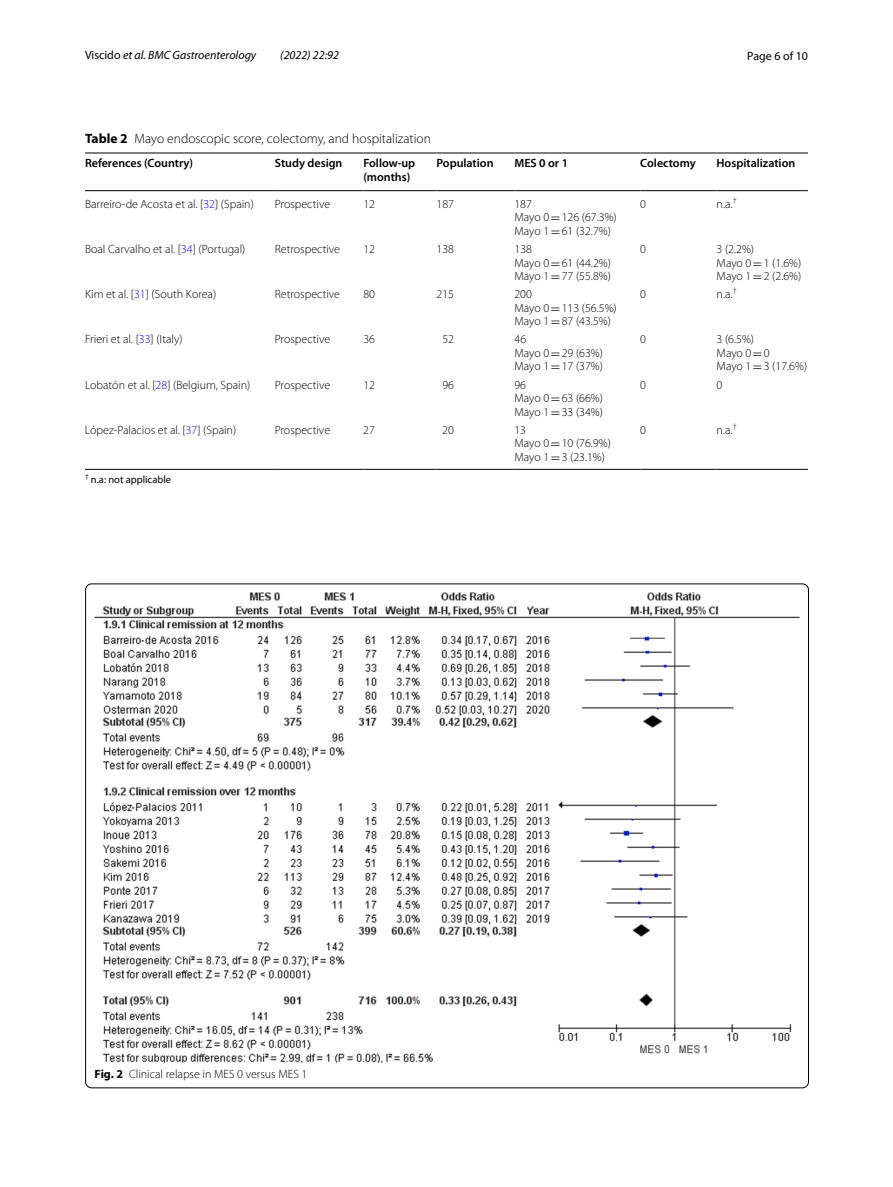
<style>
.page{position:relative;width:893px;height:1187px;background:#fff}
.page>*{position:absolute;margin:0;border:0;box-sizing:border-box;transform-origin:0 0}
.t1{font:300 13.5px "Myriad Pro";color:#000}
.t2{font:300 12px/13.5px "Myriad Pro";color:#000}
.t3{font:600 12px/13.5px "Myriad Pro";color:#000}
.t4{font:italic 12px "Myriad Pro";color:#000}
.t5{font:12px "Myriad Pro";color:#000}
.t6{font:10.5px "Myriad Pro";color:#000}
.s1{font-style:normal}
.s2{font-weight:700}
.s3{color:#00f}
.s4{font-family:"MTSY";font-weight:400}
</style>
<div class="page">
<hr style="left:85px;top:153px;width:190px;height:1px;background:#000">
<hr style="left:85px;top:190px;width:190px;height:1px;background:#000">
<hr style="left:275px;top:153px;width:88px;height:1px;background:#000">
<hr style="left:275px;top:190px;width:88px;height:1px;background:#000">
<hr style="left:363px;top:153px;width:73px;height:1px;background:#000">
<hr style="left:363px;top:190px;width:73px;height:1px;background:#000">
<hr style="left:436px;top:153px;width:78px;height:1px;background:#000">
<hr style="left:436px;top:190px;width:78px;height:1px;background:#000">
<hr style="left:514px;top:153px;width:126px;height:1px;background:#000">
<hr style="left:514px;top:190px;width:126px;height:1px;background:#000">
<hr style="left:640px;top:153px;width:77px;height:1px;background:#000">
<hr style="left:640px;top:190px;width:77px;height:1px;background:#000">
<hr style="left:717px;top:153px;width:91px;height:1px;background:#000">
<hr style="left:717px;top:190px;width:91px;height:1px;background:#000">
<hr style="left:85px;top:469px;width:190px;height:1px;background:#000">
<hr style="left:275px;top:469px;width:88px;height:1px;background:#000">
<hr style="left:363px;top:469px;width:73px;height:1px;background:#000">
<hr style="left:436px;top:469px;width:78px;height:1px;background:#000">
<hr style="left:514px;top:469px;width:126px;height:1px;background:#000">
<hr style="left:640px;top:469px;width:77px;height:1px;background:#000">
<hr style="left:717px;top:469px;width:91px;height:1px;background:#000">
<img style="left:95px;top:593px;width:704px;height:469px">
<p class="t4" style="left:85px;top:48px;width:173px"><span class="s1">Viscido</span> et al. BMC Gastroenterology</p>
<p class="t4" style="left:280px;top:48px;width:60px">(2022) 22:92</p>
<p class="t5" style="left:747px;top:48px;width:62px">Page 6 of 10</p>
<p class="t1" style="left:85px;top:131px;width:347px"><span class="s2">Table 2</span> Mayo endoscopic score, colectomy, and hospitalization</p>
<p class="t3" style="left:85px;top:156px;width:110px">References (Country)</p>
<p class="t3" style="left:275px;top:156px;width:69px">Study design</p>
<p class="t3" style="left:363px;top:156px;width:53px">Follow-up (months)</p>
<p class="t3" style="left:436px;top:156px;width:59px">Population</p>
<p class="t3" style="left:514px;top:156px;width:55px">MES 0 or 1</p>
<p class="t3" style="left:640px;top:156px;width:57px">Colectomy</p>
<p class="t3" style="left:717px;top:156px;width:80px">Hospitalization</p>
<p class="t2" style="left:85px;top:197px;width:170px">Barreiro-de Acosta et al. [<span class="s3">32</span>] (Spain)</p>
<p class="t2" style="left:275px;top:197px;width:57px">Prospective</p>
<p class="t2" style="left:363px;top:197px;width:13px">12</p>
<p class="t2" style="left:436px;top:197px;width:19px">187</p>
<p class="t2" style="left:514px;top:197px;width:104px">187<br>Mayo 0<span class="s4">=</span>126 (67.3%)<br>Mayo 1<span class="s4">=</span>61 (32.7%)</p>
<p class="t2" style="left:640px;top:197px;width:7px">0</p>
<p class="t2" style="left:717px;top:197px;width:22px">n.a.<sup>†</sup></p>
<p class="t2" style="left:85px;top:242px;width:162px">Boal Carvalho et al. [<span class="s3">34</span>] (Portugal)</p>
<p class="t2" style="left:275px;top:242px;width:67px">Retrospective</p>
<p class="t2" style="left:363px;top:242px;width:13px">12</p>
<p class="t2" style="left:436px;top:242px;width:19px">138</p>
<p class="t2" style="left:514px;top:242px;width:98px">138<br>Mayo 0<span class="s4">=</span>61 (44.2%)<br>Mayo 1<span class="s4">=</span>77 (55.8%)</p>
<p class="t2" style="left:640px;top:242px;width:7px">0</p>
<p class="t2" style="left:717px;top:242px;width:86px">3 (2.2%)<br>Mayo 0<span class="s4">=</span>1 (1.6%)<br>Mayo 1<span class="s4">=</span>2 (2.6%)</p>
<p class="t2" style="left:85px;top:287px;width:133px">Kim et al. [<span class="s3">31</span>] (South Korea)</p>
<p class="t2" style="left:275px;top:287px;width:67px">Retrospective</p>
<p class="t2" style="left:363px;top:287px;width:13px">80</p>
<p class="t2" style="left:436px;top:287px;width:19px">215</p>
<p class="t2" style="left:514px;top:287px;width:104px">200<br>Mayo 0<span class="s4">=</span>113 (56.5%)<br>Mayo 1<span class="s4">=</span>87 (43.5%)</p>
<p class="t2" style="left:640px;top:287px;width:7px">0</p>
<p class="t2" style="left:717px;top:287px;width:22px">n.a.<sup>†</sup></p>
<p class="t2" style="left:85px;top:333px;width:99px">Frieri et al. [<span class="s3">33</span>] (Italy)</p>
<p class="t2" style="left:275px;top:333px;width:57px">Prospective</p>
<p class="t2" style="left:363px;top:333px;width:13px">36</p>
<p class="t2" style="left:442px;top:333px;width:13px">52</p>
<p class="t2" style="left:514px;top:333px;width:90px">46<br>Mayo 0<span class="s4">=</span>29 (63%)<br>Mayo 1<span class="s4">=</span>17 (37%)</p>
<p class="t2" style="left:640px;top:333px;width:7px">0</p>
<p class="t2" style="left:717px;top:333px;width:92px">3 (6.5%)<br>Mayo 0<span class="s4">=</span>0<br>Mayo 1<span class="s4">=</span>3 (17.6%)</p>
<p class="t2" style="left:85px;top:378px;width:167px">Lobatón et al. [<span class="s3">28</span>] (Belgium, Spain)</p>
<p class="t2" style="left:275px;top:378px;width:57px">Prospective</p>
<p class="t2" style="left:363px;top:378px;width:13px">12</p>
<p class="t2" style="left:442px;top:378px;width:13px">96</p>
<p class="t2" style="left:514px;top:378px;width:90px">96<br>Mayo 0<span class="s4">=</span>63 (66%)<br>Mayo 1<span class="s4">=</span>33 (34%)</p>
<p class="t2" style="left:640px;top:378px;width:7px">0</p>
<p class="t2" style="left:717px;top:378px;width:7px">0</p>
<p class="t2" style="left:85px;top:423px;width:153px">López-Palacios et al. [<span class="s3">37</span>] (Spain)</p>
<p class="t2" style="left:275px;top:423px;width:57px">Prospective</p>
<p class="t2" style="left:363px;top:423px;width:13px">27</p>
<p class="t2" style="left:442px;top:423px;width:13px">20</p>
<p class="t2" style="left:514px;top:423px;width:98px">13<br>Mayo 0<span class="s4">=</span>10 (76.9%)<br>Mayo 1<span class="s4">=</span>3 (23.1%)</p>
<p class="t2" style="left:640px;top:423px;width:7px">0</p>
<p class="t2" style="left:716px;top:423px;width:22px">n.a.<sup>†</sup></p>
<p class="t6" style="left:85px;top:473px;width:88px"><sup>†</sup> n.a: not applicable</p>
<p class="t2" style="left:95px;top:1066px;width:214px"><span class="s2">Fig. 2</span> Clinical relapse in MES 0 versus MES 1</p>
</div>
